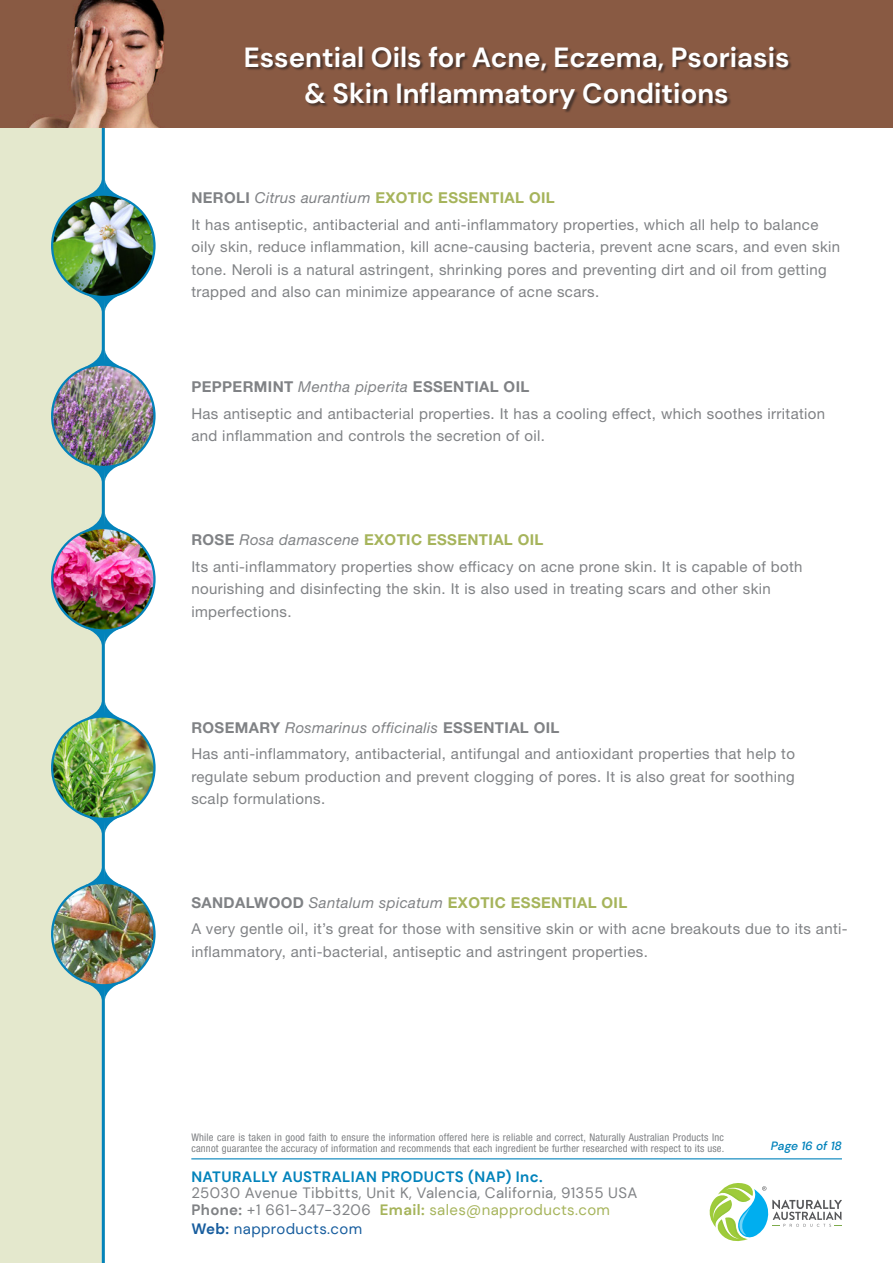
<style>
.page{position:relative;width:893px;height:1263px;background:#fff}
.page>*{position:absolute;margin:0;border:0;box-sizing:border-box;transform-origin:0 0}
.t1{font:700 27.6px/36.6px "DM Sans";color:#fff;text-align:center}
.t2{font:15px/22.5px "Helvetica Neue";letter-spacing:.025em;color:#808285}
.t3{font:700 15px "Helvetica Neue";letter-spacing:.025em;color:#a6b45b}
.t4{font:15px/16.5px "DM Sans";letter-spacing:.025em;color:#808285}
.t5{font:italic 15px "Helvetica Neue";letter-spacing:.025em;color:#808285}
.t6{font:700 15px "DM Sans";letter-spacing:.025em;color:#0383bb}
.t7{font:700 15px "Helvetica Neue";letter-spacing:.025em;color:#808285}
.t8{font:15px "DM Sans";letter-spacing:.025em;color:#175d9e}
.t9{font:italic 500 12px "DM Sans";color:#0383bb}
.t10{font:condensed 10.5px/11.2px "Helvetica Neue";letter-spacing:.02em;color:#808285}
.s1{color:#808285}
.s2{font-weight:400;font-style:italic;color:#808285}
.s3{font-weight:400;font-style:italic}
.s4{font-weight:700;font-style:normal}
.s5{font-weight:700}
.s6{font-weight:700;color:#a6b45b}
.s7{color:#a6b45b}
</style>
<div class="page">
<svg style="left:709px;top:1183px;width:133px;height:59px"></svg>
<hr style="left:191px;top:1158px;width:651px;height:1px;background:#0383bb">
<div style="left:0;top:0;width:105px;height:1263px;background:#e4e8cd"></div>
<hr style="left:102px;top:106px;width:3px;height:1157px;background:#0383bb">
<img style="left:52px;top:365px;width:102px;height:102px;border-radius:51px">
<svg style="left:85px;top:349px;width:37px;height:18px"></svg>
<svg style="left:85px;top:464px;width:37px;height:18px"></svg>
<img style="left:52px;top:528px;width:102px;height:102px;border-radius:51px">
<svg style="left:86px;top:513px;width:35px;height:17px"></svg>
<svg style="left:85px;top:628px;width:37px;height:17px"></svg>
<img style="left:52px;top:716px;width:102px;height:103px;border-radius:51px">
<svg style="left:85px;top:701px;width:37px;height:18px"></svg>
<svg style="left:85px;top:816px;width:37px;height:18px"></svg>
<img style="left:52px;top:883px;width:102px;height:102px;border-radius:51px">
<svg style="left:85px;top:867px;width:36px;height:18px"></svg>
<svg style="left:85px;top:982px;width:37px;height:18px"></svg>
<img style="left:52px;top:195px;width:102px;height:102px;border-radius:51px">
<svg style="left:85px;top:179px;width:37px;height:18px"></svg>
<svg style="left:85px;top:294px;width:37px;height:18px"></svg>
<img style="left:0;top:0;width:893px;height:128px">
<div style="left:246px;top:48px;width:546px;height:65px;background:#231f20;opacity:.6"></div>
<p class="t1" style="left:244px;top:39px;width:547px">Essential Oils for Acne, Eczema, Psoriasis &amp; Skin Inflammatory Conditions</p>
<p class="t3" style="left:191px;top:189px;width:365px"><span class="s1">NEROLI</span> <span class="s2">Citrus aurantium</span> EXOTIC ESSENTIAL OIL</p>
<p class="t2" style="left:191px;top:213px;width:650px">It has antiseptic, antibacterial and anti-inflammatory properties, which all help to balance oily skin, reduce inflammation, kill acne-causing bacteria, prevent acne scars, and even skin tone. Neroli is a natural astringent, shrinking pores and preventing dirt and oil from getting trapped and also can minimize appearance of acne scars.</p>
<p class="t7" style="left:191px;top:378px;width:339px">PEPPERMINT <span class="s3">Mentha piperita</span> ESSENTIAL OIL</p>
<p class="t2" style="left:191px;top:402px;width:635px">Has antiseptic and antibacterial properties. It has a cooling effect, which soothes irritation and inflammation and controls the secretion of oil.</p>
<p class="t3" style="left:191px;top:530px;width:354px"><span class="s1">ROSE</span> <span class="s2">Rosa damascene</span> EXOTIC ESSENTIAL OIL</p>
<p class="t2" style="left:191px;top:555px;width:613px">Its anti-inflammatory properties show efficacy on acne prone skin. It is capable of both nourishing and disinfecting the skin. It is also used in treating scars and other skin imperfections.</p>
<p class="t5" style="left:191px;top:718px;width:370px"><span class="s4">ROSEMARY</span> Rosmarinus officinalis <span class="s4">ESSENTIAL OIL</span></p>
<p class="t2" style="left:191px;top:742px;width:605px;text-align:justify">Has anti-inflammatory, antibacterial, antifungal and antioxidant properties that help to regulate sebum production and prevent clogging of pores. It is also great for soothing scalp formulations.</p>
<p class="t3" style="left:191px;top:893px;width:437px"><span class="s1">SANDALWOOD</span> <span class="s2">Santalum spicatum</span> EXOTIC ESSENTIAL OIL</p>
<p class="t2" style="left:191px;top:918px;width:658px">A very gentle oil, it’s great for those with sensitive skin or with acne breakouts due to its anti&shy;inflammatory, anti-bacterial, antiseptic and astringent properties.</p>
<p class="t10" style="left:191px;top:1132px;width:534px">While care is taken in good faith to ensure the information offered here is reliable and correct, Naturally Australian Products Inc cannot guarantee the accuracy of information and recommends that each ingredient be further researched with respect to its use.</p>
<p class="t6" style="left:191px;top:1167px;width:353px">NATURALLY AUSTRALIAN PRODUCTS (NAP) Inc.</p>
<p class="t4" style="left:191px;top:1185px;width:448px">25030 Avenue Tibbitts, Unit K, Valencia, California, 91355 USA<br><span class="s5">Phone:</span> +1 661-347-3206 <span class="s6">Email:</span> <span class="s7">sales@napproducts.com</span></p>
<p class="t8" style="left:191px;top:1220px;width:172px"><span class="s5">Web:</span> napproducts.com</p>
<p class="t9" style="left:771px;top:1138px;width:73px">Page 16 of 18</p>
</div>
